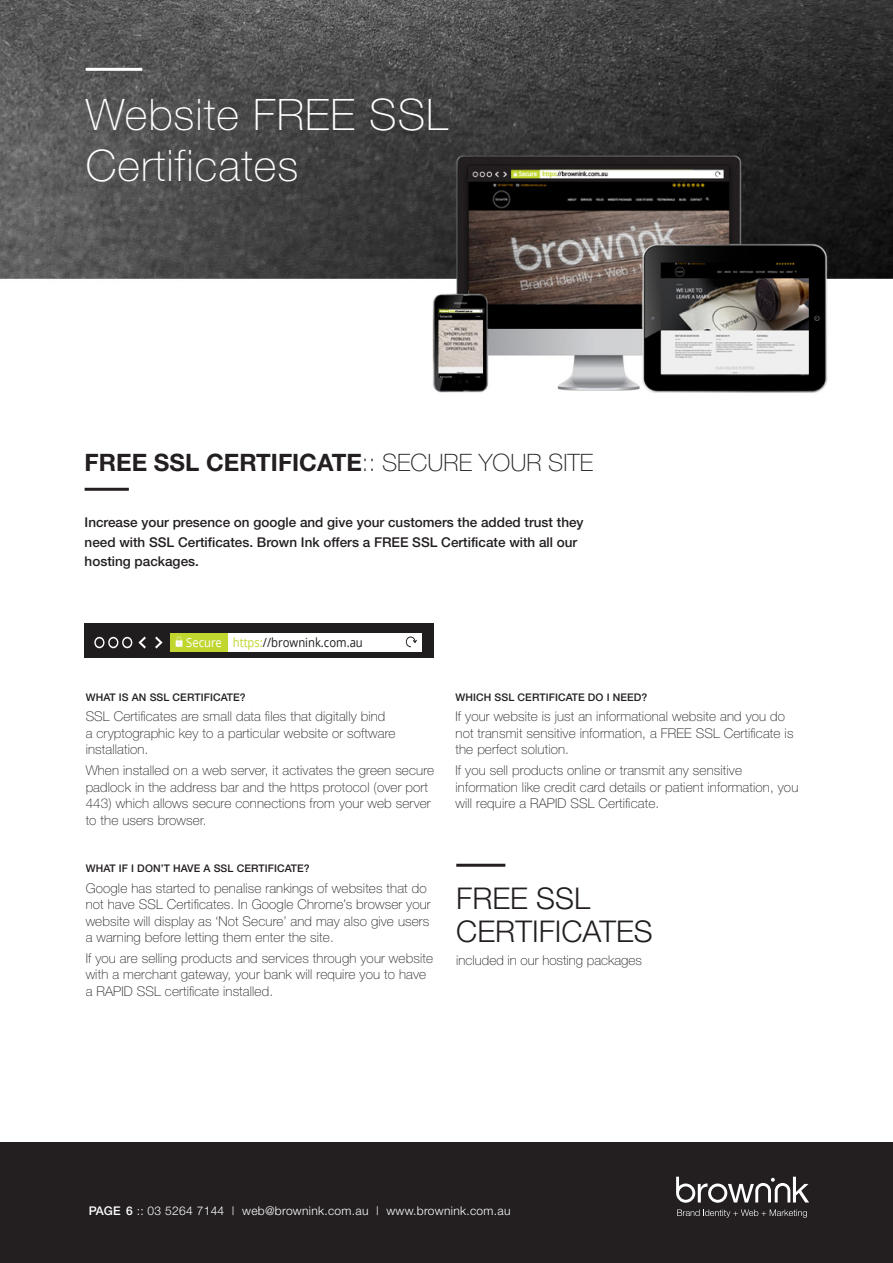
<style>
.page{position:relative;width:893px;height:1263px;background:#fff}
.page>*{position:absolute;margin:0;border:0;box-sizing:border-box;transform-origin:0 0}
.t1{font:100 43.5px/51px "Helvetica Neue";letter-spacing:.025em;color:#fff}
.t2{font:300 30px/33px "Helvetica Neue";color:#231f20}
.t3{font:700 24px "Helvetica Neue";color:#231f20}
.t4{font:100 13.5px/16.5px "Helvetica Neue";letter-spacing:.01em;color:#231f20}
.t5{font:500 13.5px/19.5px "Helvetica Neue";color:#231f20}
.t6{font:12.6px "Open Sans";color:#201d1e;scale:.89 1}
.t7{font:300 12px "Helvetica Neue";letter-spacing:.025em;color:#fff}
.t8{font:500 10.5px "Helvetica Neue";letter-spacing:.01em;color:#231f20}
.s1{font-weight:100}
.s2{color:#fff}
.s3{color:#c1d72f}
.s4{font-weight:500}
</style>
<div class="page">
<div style="left:0;top:1142px;width:893px;height:121px;background:#231f20"></div>
<svg style="left:676px;top:1177px;width:133px;height:26px"></svg>
<svg style="left:677px;top:1209px;width:130px;height:9px"></svg>
<img style="left:0;top:0;width:893px;height:393px">
<hr style="left:85px;top:488px;width:44px;height:3px;background:#231f20">
<div style="left:85px;top:623px;width:349px;height:35px;background:#201d1e"></div>
<svg style="left:94px;top:637px;width:38px;height:11px"></svg>
<svg style="left:139px;top:637px;width:7px;height:11px"></svg>
<svg style="left:155px;top:637px;width:7px;height:11px"></svg>
<div style="left:171px;top:633px;width:240px;height:18px;background:#c1d72f"></div>
<div style="left:228px;top:633px;width:194px;height:18px;background:#fff"></div>
<svg style="left:176px;top:637px;width:6px;height:10px"></svg>
<svg style="left:406px;top:636px;width:11px;height:11px"></svg>
<hr style="left:456px;top:864px;width:49px;height:3px;background:#231f20">
<hr style="left:86px;top:68px;width:56px;height:3px;background:#fff">
<h1 class="t1" style="left:86px;top:89px;width:364px">Website FREE SSL<br>Certificates</h1>
<h3 class="t3" style="left:85px;top:447px;width:510px">FREE SSL CERTIFICATE<span class="s1">:: SECURE YOUR SITE</span></h3>
<p class="t5" style="left:85px;top:512px;width:500px">Increase your presence on google and give your customers the added trust they need with SSL Certificates. Brown Ink offers a FREE SSL Certificate with all our hosting packages.</p>
<p class="t6" style="left:186px;top:633px;width:200px"><span class="s2">Secure</span> <span class="s3">https:</span>//brownink.com.au</p>
<p class="t8" style="left:86px;top:690px;width:162px">WHAT IS AN SSL CERTIFICATE?</p>
<p class="t4" style="left:86px;top:708px;width:311px">SSL Certificates are small data files that digitally bind<br>a cryptographic key to a particular website or software installation.</p>
<p class="t4" style="left:86px;top:762px;width:350px">When installed on a web server, it activates the green secure padlock in the address bar and the https protocol (over port 443) which allows secure connections from your web server to the users browser.</p>
<p class="t8" style="left:86px;top:862px;width:226px">WHAT IF I DON’T HAVE A SSL CERTIFICATE?</p>
<p class="t4" style="left:86px;top:879px;width:347px">Google has started to penalise rankings of websites that do not have SSL Certificates. In Google Chrome’s browser your website will display as ‘Not Secure’ and may also give users a warning before letting them enter the site.</p>
<p class="t4" style="left:86px;top:950px;width:349px">If you are selling products and services through your website with a merchant gateway, your bank will require you to have a RAPID SSL certificate installed.</p>
<p class="t8" style="left:455px;top:690px;width:193px">WHICH SSL CERTIFICATE DO I NEED?</p>
<p class="t4" style="left:455px;top:708px;width:339px">If your website is just an informational website and you do not transmit sensitive information, a FREE SSL Certificate is the perfect solution.</p>
<p class="t4" style="left:455px;top:762px;width:344px">If you sell products online or transmit any sensitive information like credit card details or patient information, you will require a RAPID SSL Certificate.</p>
<h2 class="t2" style="left:456px;top:881px;width:198px">FREE SSL<br>CERTIFICATES</h2>
<p class="t4" style="left:456px;top:952px;width:187px">included in our hosting packages</p>
<p class="t7" style="left:89px;top:1203px;width:423px"><span class="s4">PAGE 6</span> :: 03 5264 7144 | web@brownink.com.au | www.brownink.com.au</p>
</div>
